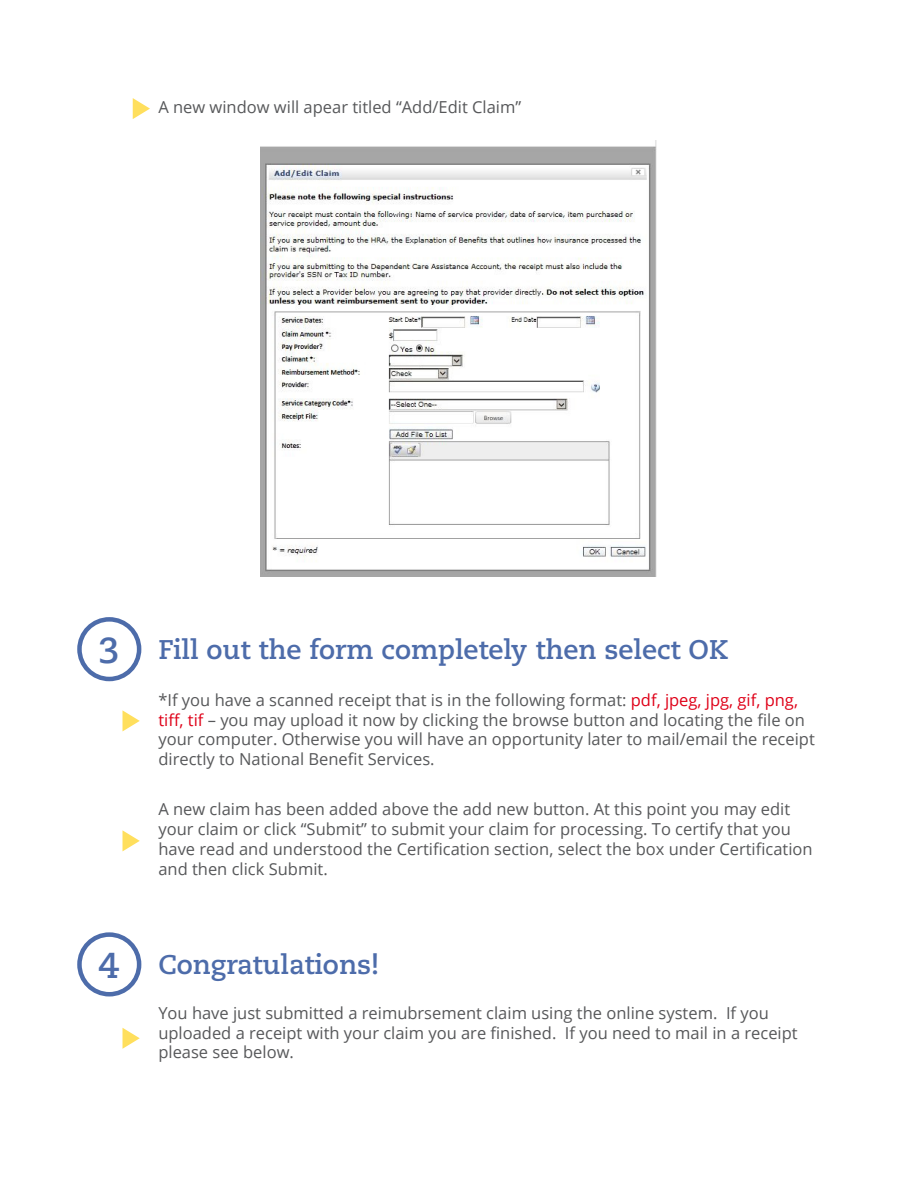
<style>
.page{position:relative;width:918px;height:1188px;background:#fff}
.page>*{position:absolute;margin:0;border:0;box-sizing:border-box;transform-origin:0 0}
.t1{font:700 36px "Caecilia";color:#4d6caa}
.t2{font:700 27px "Caecilia";color:#4d6caa}
.t3{font:16.5px/19.8px "Open Sans";color:#57585a}
.s1{color:#df0018}
</style>
<div class="page">
<svg style="left:123px;top:830px;width:17px;height:21px"></svg>
<svg style="left:123px;top:710px;width:17px;height:21px"></svg>
<svg style="left:133px;top:98px;width:17px;height:21px"></svg>
<div style="left:77px;top:932px;width:64px;height:65px;border:4px solid #4d6caa;border-radius:50%"></div>
<div style="left:77px;top:617px;width:64px;height:64px;border:4px solid #4d6caa;border-radius:50%"></div>
<img style="left:261px;top:140px;width:396px;height:436px">
<svg style="left:123px;top:1028px;width:17px;height:21px"></svg>
<p class="t3" style="left:158px;top:96px;width:364px">A new window will apear titled “Add/Edit Claim”</p>
<p class="t1" style="left:98px;top:629px;width:23px">3</p>
<p class="t2" style="left:158px;top:633px;width:571px">Fill out the form completely then select OK</p>
<p class="t3" style="left:158px;top:689px;width:658px">*If you have a scanned receipt that is in the following format: <span class="s1">pdf, jpeg, jpg, gif, png, tiff, tif</span> – you may upload it now by clicking the browse button and locating the file on your computer. Otherwise you will have an opportunity later to mail/email the receipt directly to National Benefit Services.</p>
<p class="t1" style="left:98px;top:945px;width:23px">4</p>
<p class="t3" style="left:158px;top:799px;width:656px">A new claim has been added above the add new button. At this point you may edit your claim or click “Submit” to submit your claim for processing. To certify that you have read and understood the Certification section, select the box under Certification and then click Submit.</p>
<p class="t2" style="left:158px;top:949px;width:222px">Congratulations!</p>
<p class="t3" style="left:158px;top:1003px;width:641px">You have just submitted a reimubrsement claim using the online system. If you uploaded a receipt with your claim you are finished. If you need to mail in a receipt please see below.</p>
</div>
